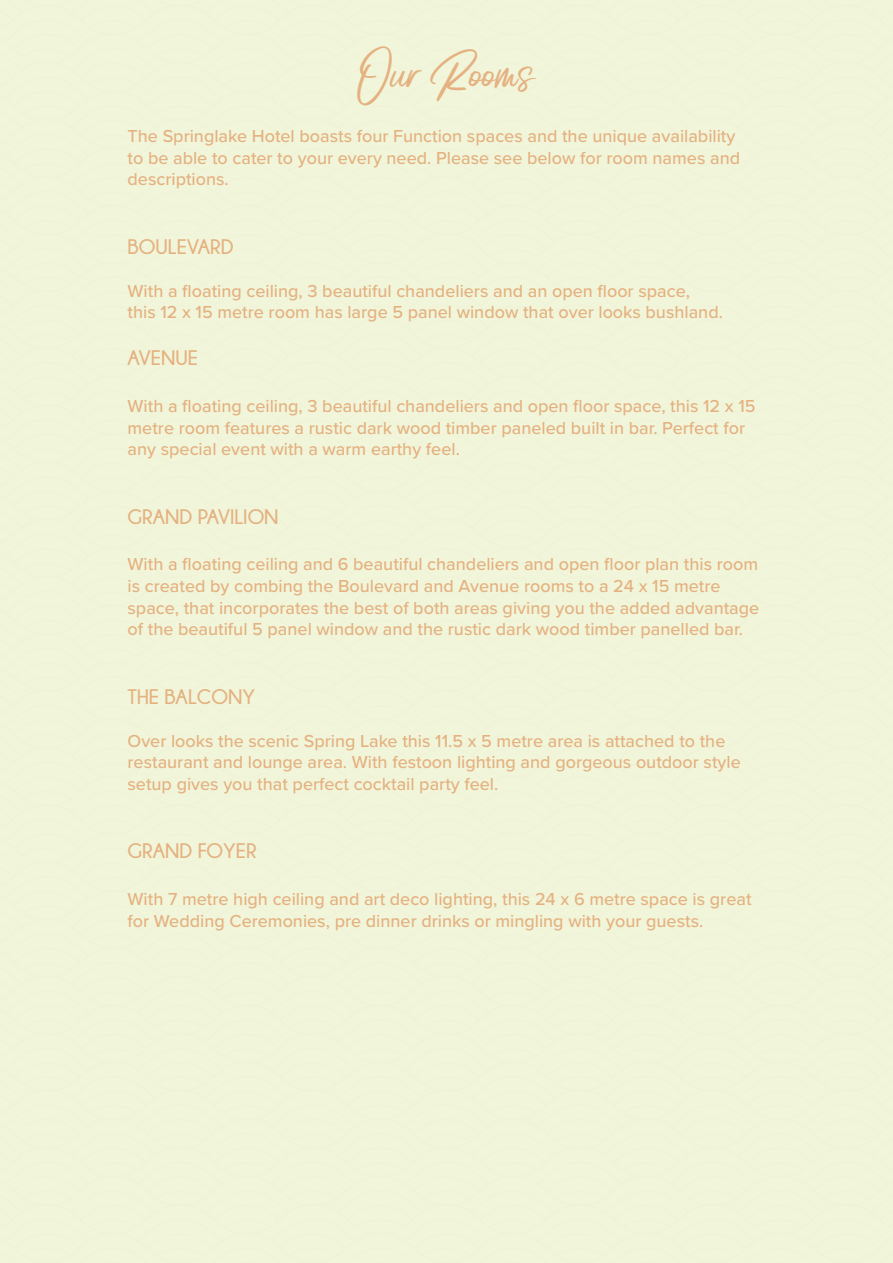
<style>
.page{position:relative;width:893px;height:1263px;background:#fff}
.page>*{position:absolute;margin:0;border:0;box-sizing:border-box;transform-origin:0 0}
.t1{font:37.5px "Radicalis";color:#e5b180}
.t2{font:700 21px "Champagne&Limousines";color:#e5b180}
.t3{font:500 18px/21.6px "Proxima Nova";color:#e5b180}
</style>
<div class="page">
<div style="left:0;top:0;width:446px;height:276px;background:#f1f6db"></div>
<div style="left:0;top:276px;width:446px;height:400px;background:#f1f6db"></div>
<div style="left:0;top:676px;width:446px;height:400px;background:#f1f6db"></div>
<div style="left:0;top:1076px;width:446px;height:187px;background:#f1f6db"></div>
<div style="left:446px;top:0;width:447px;height:276px;background:#f1f6db"></div>
<div style="left:446px;top:276px;width:447px;height:400px;background:#f1f6db"></div>
<div style="left:446px;top:676px;width:447px;height:400px;background:#f1f6db"></div>
<div style="left:446px;top:1076px;width:447px;height:187px;background:#f1f6db"></div>
<p class="t1" style="left:356px;top:64px;width:181px">Our Rooms</p>
<p class="t3" style="left:128px;top:124px;width:614px">The Springlake Hotel boasts four Function spaces and the unique availability to be able to cater to your every need. Please see below for room names and descriptions.</p>
<p class="t2" style="left:128px;top:235px;width:108px">BOULEVARD</p>
<p class="t3" style="left:128px;top:279px;width:564px">With a floating ceiling, 3 beautiful chandeliers and an open floor space,</p>
<p class="t3" style="left:128px;top:301px;width:597px">this 12 x 15 metre room has large 5 panel window that over looks bushland.</p>
<p class="t2" style="left:128px;top:346px;width:72px">AVENUE</p>
<p class="t3" style="left:128px;top:394px;width:629px">With a floating ceiling, 3 beautiful chandeliers and open floor space, this 12 x 15 metre room features a rustic dark wood timber paneled built in bar. Perfect for any special event with a warm earthy feel.</p>
<p class="t2" style="left:128px;top:505px;width:153px">GRAND PAVILION</p>
<p class="t3" style="left:128px;top:553px;width:633px">With a floating ceiling and 6 beautiful chandeliers and open floor plan this room is created by combing the Boulevard and Avenue rooms to a 24 x 15 metre space, that incorporates the best of both areas giving you the added advantage of the beautiful 5 panel window and the rustic dark wood timber panelled bar.</p>
<p class="t2" style="left:128px;top:685px;width:129px">THE BALCONY</p>
<p class="t3" style="left:128px;top:729px;width:615px">Over looks the scenic Spring Lake this 11.5 x 5 metre area is attached to the restaurant and lounge area. With festoon lighting and gorgeous outdoor style setup gives you that perfect cocktail party feel.</p>
<p class="t2" style="left:128px;top:839px;width:131px">GRAND FOYER</p>
<p class="t3" style="left:128px;top:888px;width:625px">With 7 metre high ceiling and art deco lighting, this 24 x 6 metre space is great for Wedding Ceremonies, pre dinner drinks or mingling with your guests.</p>
</div>
